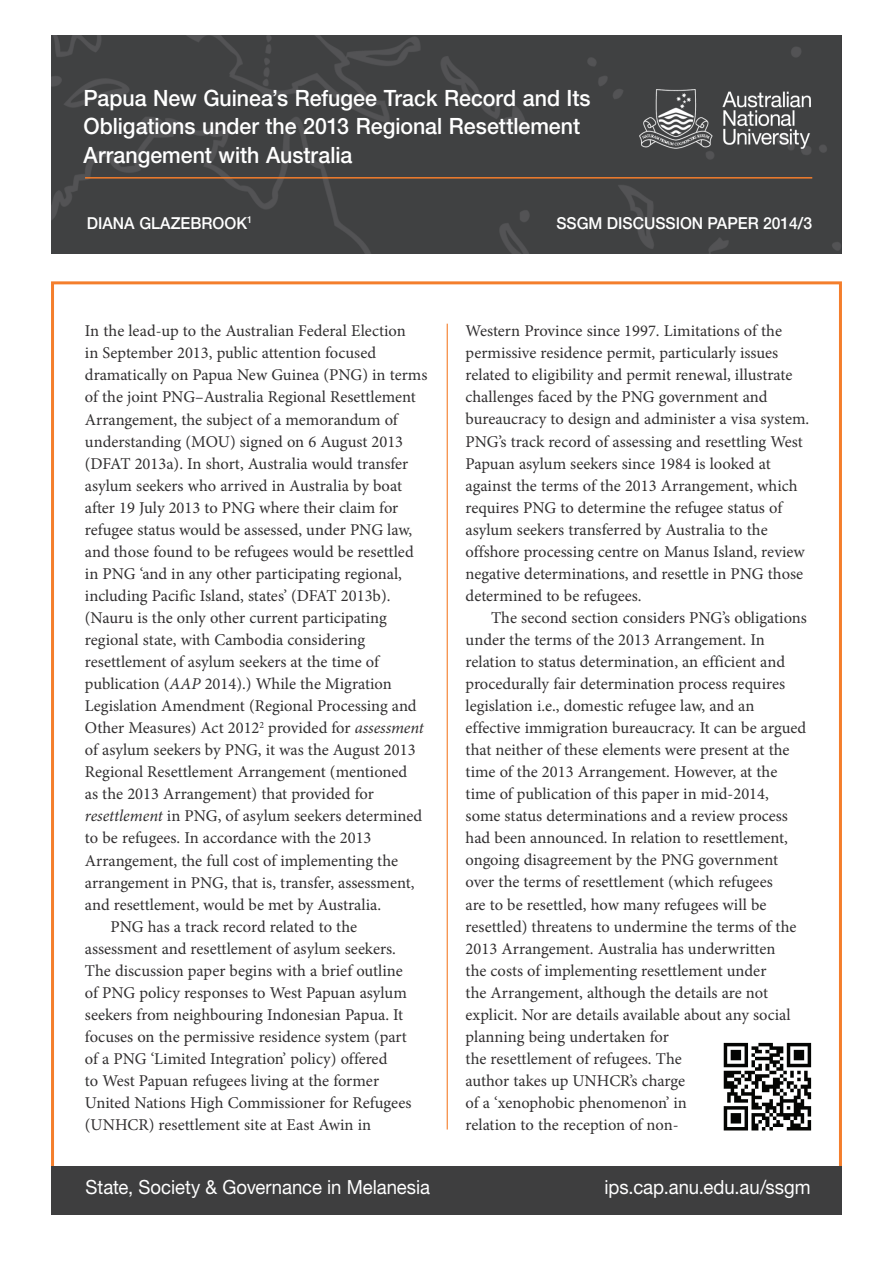
<style>
.page{position:relative;width:893px;height:1263px;background:#fff}
.page>*{position:absolute;margin:0;border:0;box-sizing:border-box;transform-origin:0 0}
.t1{font:500 22.5px/28.5px "Helvetica Neue LT Std";color:#fff;scale:.95 1}
.t2{font:19.5px "Helvetica Neue LT Std";letter-spacing:-.005em;color:#fff;scale:.95 1}
.t3{font:16.5px/22px "Minion Pro";color:#312f30}
.t4{font:500 16.5px "Helvetica Neue LT Std";color:#fff;scale:.95 1}
.s1{font-style:italic}
</style>
<div class="page">
<div style="left:52px;top:35px;width:790px;height:218px;background:#404142"></div>
<div style="left:51px;top:1166px;width:791px;height:48px;background:#3e3e3f"></div>
<hr style="left:447px;top:324px;width:1px;height:805px;background:#f47e2c">
<hr style="left:85px;top:177px;width:727px;height:2px;background:#f47e2c">
<img style="left:640px;top:90px;width:170px;height:58px">
<img style="left:723px;top:1043px;width:89px;height:88px">
<h1 class="t1" style="left:84px;top:83px;width:535px">Papua New Guinea’s Refugee Track Record and Its<br>Obligations under the 2013 Regional Resettlement<br>Arrangement with Australia</h1>
<p class="t4" style="left:87px;top:213px;width:176px">DIANA GLAZEBROOK<sup>1</sup></p>
<p class="t3" style="left:85px;top:320px;width:322px">In the lead-up to the Australian Federal Election</p>
<p class="t3" style="left:85px;top:342px;width:293px">in September 2013, public attention focused</p>
<p class="t3" style="left:85px;top:364px;width:344px">dramatically on Papua New Guinea (PNG) in terms</p>
<p class="t3" style="left:85px;top:386px;width:333px">of the joint PNG–Australia Regional Resettlement</p>
<p class="t3" style="left:85px;top:408px;width:314px">Arrangement, the subject of a memorandum of</p>
<p class="t3" style="left:85px;top:430px;width:320px">understanding (MOU) signed on 6 August 2013</p>
<p class="t3" style="left:85px;top:452px;width:325px">(DFAT 2013a). In short, Australia would transfer</p>
<p class="t3" style="left:85px;top:474px;width:319px">asylum seekers who arrived in Australia by boat</p>
<p class="t3" style="left:85px;top:496px;width:315px">after 19 July 2013 to PNG where their claim for</p>
<p class="t3" style="left:85px;top:518px;width:329px">refugee status would be assessed, under PNG law,</p>
<p class="t3" style="left:85px;top:541px;width:330px">and those found to be refugees would be resettled</p>
<p class="t3" style="left:85px;top:563px;width:319px">in PNG ‘and in any other participating regional,</p>
<p class="t3" style="left:85px;top:585px;width:307px">including Pacific Island, states’ (DFAT 2013b).</p>
<p class="t3" style="left:85px;top:607px;width:303px">(Nauru is the only other current participating</p>
<p class="t3" style="left:85px;top:629px;width:282px">regional state, with Cambodia considering</p>
<p class="t3" style="left:85px;top:651px;width:295px">resettlement of asylum seekers at the time of</p>
<p class="t3" style="left:85px;top:673px;width:308px">publication (<span class="s1">AAP</span> 2014).) While the Migration</p>
<p class="t3" style="left:85px;top:695px;width:333px">Legislation Amendment (Regional Processing and</p>
<p class="t3" style="left:85px;top:717px;width:341px">Other Measures) Act 2012<sup>2</sup> provided for <span class="s1">assessment</span></p>
<p class="t3" style="left:85px;top:739px;width:332px">of asylum seekers by PNG, it was the August 2013</p>
<p class="t3" style="left:85px;top:761px;width:324px">Regional Resettlement Arrangement (mentioned</p>
<p class="t3" style="left:85px;top:783px;width:290px">as the 2013 Arrangement) that provided for</p>
<p class="t3" style="left:85px;top:805px;width:339px"><span class="s1">resettlement</span> in PNG, of asylum seekers determined</p>
<p class="t3" style="left:85px;top:827px;width:288px">to be refugees. In accordance with the 2013</p>
<p class="t3" style="left:85px;top:849px;width:315px">Arrangement, the full cost of implementing the</p>
<p class="t3" style="left:85px;top:871px;width:331px">arrangement in PNG, that is, transfer, assessment,</p>
<p class="t3" style="left:85px;top:893px;width:298px">and resettlement, would be met by Australia.</p>
<p class="t3" style="left:110px;top:915px;width:248px">PNG has a track record related to the</p>
<p class="t3" style="left:85px;top:937px;width:312px">assessment and resettlement of asylum seekers.</p>
<p class="t3" style="left:85px;top:959px;width:319px">The discussion paper begins with a brief outline</p>
<p class="t3" style="left:85px;top:981px;width:323px">of PNG policy responses to West Papuan asylum</p>
<p class="t3" style="left:85px;top:1003px;width:320px">seekers from neighbouring Indonesian Papua. It</p>
<p class="t3" style="left:85px;top:1026px;width:323px">focuses on the permissive residence system (part</p>
<p class="t3" style="left:85px;top:1048px;width:304px">of a PNG ‘Limited Integration’ policy) offered</p>
<p class="t3" style="left:85px;top:1070px;width:296px">to West Papuan refugees living at the former</p>
<p class="t3" style="left:85px;top:1092px;width:328px">United Nations High Commissioner for Refugees</p>
<p class="t3" style="left:85px;top:1114px;width:288px">(UNHCR) resettlement site at East Awin in</p>
<p class="t4" style="left:556px;top:213px;width:271px">SSGM DISCUSSION PAPER 2014/3</p>
<p class="t3" style="left:466px;top:320px;width:345px">Western Province since 1997. Limitations of the permissive residence permit, particularly issues related to eligibility and permit renewal, illustrate challenges faced by the PNG government and bureaucracy to design and administer a visa system.<br>PNG’s track record of assessing and resettling West Papuan asylum seekers since 1984 is looked at against the terms of the 2013 Arrangement, which requires PNG to determine the refugee status of asylum seekers transferred by Australia to the offshore processing centre on Manus Island, review negative determinations, and resettle in PNG those determined to be refugees.</p>
<p class="t3" style="left:466px;top:607px;width:343px;text-indent:26px">The second section considers PNG’s obligations under the terms of the 2013 Arrangement. In relation to status determination, an efficient and procedurally fair determination process requires legislation i.e., domestic refugee law, and an effective immigration bureaucracy. It can be argued that neither of these elements were present at the time of the 2013 Arrangement. However, at the time of publication of this paper in mid-2014, some status determinations and a review process had been announced. In relation to resettlement, ongoing disagreement by the PNG government over the terms of resettlement (which refugees<br>are to be resettled, how many refugees will be resettled) threatens to undermine the terms of the 2013 Arrangement. Australia has underwritten<br>the costs of implementing resettlement under<br>the Arrangement, although the details are not explicit. Nor are details available about any social planning being undertaken for<br>the resettlement of refugees. The<br>author takes up UNHCR’s charge<br>of a ‘xenophobic phenomenon’ in<br>relation to the reception of non-</p>
<p class="t2" style="left:86px;top:1175px;width:364px">State, Society &amp; Governance in Melanesia</p>
<p class="t2" style="left:605px;top:1175px;width:218px">ips.cap.anu.edu.au/ssgm</p>
</div>
